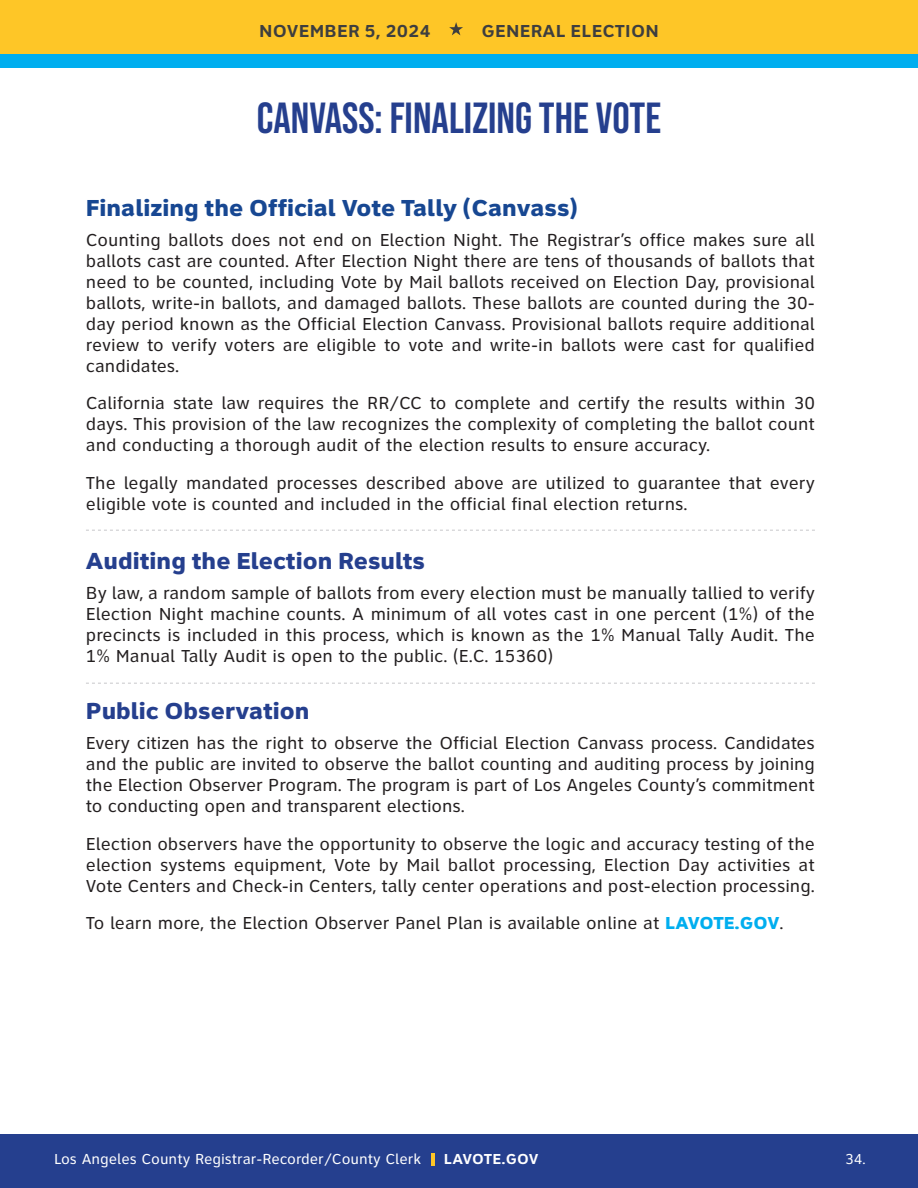
<style>
.page{position:relative;width:918px;height:1188px;background:#fff}
.page>*{position:absolute;margin:0;border:0;box-sizing:border-box;transform-origin:0 0}
.t1{font:43.5px "Bebas Neue";color:#253f8e}
.t2{font:800 24px "Clearview Text";color:#253f8e}
.t3{font:800 24px "Clearview Text";color:#174792}
.t4{font:18px/21px "Clearview Text";color:#231f20;text-align:justify}
.t5{font:700 18px "Clearview Text";letter-spacing:.015em;color:#3e3e3f}
.t6{font:15px "Clearview Text";color:#fff}
.t7{font:700 15px "Clearview Text";color:#fff}
.t8{font:15px "Clearview ADA";color:#fff}
.s1{font-weight:800;color:#00aeef}
</style>
<div class="page">
<div style="left:0;top:1134px;width:918px;height:54px;background:#253f8e"></div>
<div style="left:0;top:0;width:918px;height:54px;background:#fec627"></div>
<div style="left:0;top:54px;width:918px;height:14px;background:#00aeef"></div>
<svg style="left:449px;top:22px;width:14px;height:13px"></svg>
<svg style="left:431px;top:1153px;width:3px;height:13px"></svg>
<svg style="left:86px;top:530px;width:729px;height:1px"></svg>
<svg style="left:86px;top:683px;width:729px;height:1px"></svg>
<p class="t5" style="left:259px;top:20px;width:173px">NOVEMBER 5, 2024</p>
<p class="t5" style="left:482px;top:20px;width:179px">GENERAL ELECTION</p>
<p class="t1" style="left:257px;top:93px;width:406px">CANVASS: FINALIZING THE VOTE</p>
<p class="t3" style="left:86px;top:193px;width:494px">Finalizing the Official Vote Tally (Canvass)</p>
<p class="t4" style="left:86px;top:229px;width:731px">Counting ballots does not end on Election Night. The Registrar’s office makes sure all ballots cast are counted. After Election Night there are tens of thousands of ballots that need to be counted, including Vote by Mail ballots received on Election Day, provisional ballots, write-in ballots, and damaged ballots. These ballots are counted during the 30- day period known as the Official Election Canvass. Provisional ballots require additional review to verify voters are eligible to vote and write-in ballots were cast for qualified candidates.</p>
<p class="t4" style="left:86px;top:393px;width:731px">California state law requires the RR/CC to complete and certify the results within 30 days. This provision of the law recognizes the complexity of completing the ballot count and conducting a thorough audit of the election results to ensure accuracy.</p>
<p class="t4" style="left:86px;top:472px;width:730px">The legally mandated processes described above are utilized to guarantee that every eligible vote is counted and included in the official final election returns.</p>
<p class="t2" style="left:86px;top:546px;width:340px">Auditing the Election Results</p>
<p class="t4" style="left:86px;top:582px;width:731px">By law, a random sample of ballots from every election must be manually tallied to verify Election Night machine counts. A minimum of all votes cast in one percent (1%) of the precincts is included in this process, which is known as the 1% Manual Tally Audit. The 1% Manual Tally Audit is open to the public. (E.C. 15360)</p>
<p class="t2" style="left:86px;top:697px;width:225px">Public Observation</p>
<p class="t4" style="left:86px;top:733px;width:731px">Every citizen has the right to observe the Official Election Canvass process. Candidates and the public are invited to observe the ballot counting and auditing process by joining the Election Observer Program. The program is part of Los Angeles County’s commitment to conducting open and transparent elections.</p>
<p class="t4" style="left:86px;top:833px;width:730px">Election observers have the opportunity to observe the logic and accuracy testing of the election systems equipment, Vote by Mail ballot processing, Election Day activities at Vote Centers and Check-in Centers, tally center operations and post-election processing.</p>
<p class="t4" style="left:86px;top:913px;width:699px">To learn more, the Election Observer Panel Plan is available online at <span class="s1">LAVOTE.GOV</span>.</p>
<p class="t6" style="left:54px;top:1151px;width:369px">Los Angeles County Registrar-Recorder/County Clerk</p>
<p class="t7" style="left:444px;top:1151px;width:96px">LAVOTE.GOV</p>
<p class="t8" style="left:845px;top:1150px;width:22px">34.</p>
</div>
